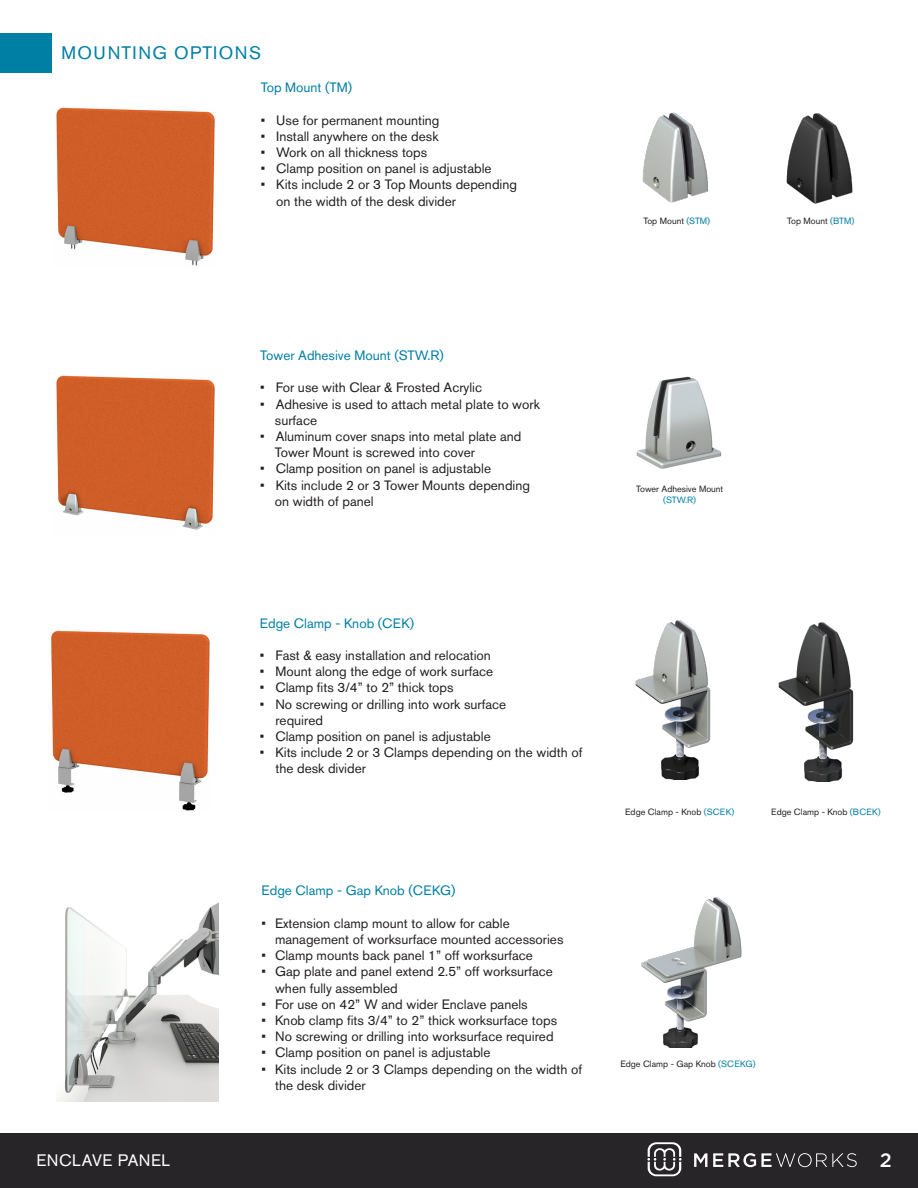
<style>
.page{position:relative;width:918px;height:1188px;background:#fff}
.page>*{position:absolute;margin:0;border:0;box-sizing:border-box;transform-origin:0 0}
.t1{font:500 19.5px "Gotham";color:#fff}
.t2{font:18px "Akzidenz Grotesk Pro";letter-spacing:.08em;color:#007fa5}
.t3{font:16.5px "Akzidenz Grotesk Pro";letter-spacing:.03em;color:#fff}
.t4{font:13.5px/16.2px "Akzidenz Grotesk Pro";color:#231f20}
.t5{font:13.5px "Akzidenz Grotesk Pro";color:#007fa5}
.t6{font:9px "Akzidenz Grotesk Pro";color:#231f20}
.t7{font:9px "Akzidenz Grotesk Pro";color:#007fa5}
.s1{color:#007fa5}
</style>
<div class="page">
<div style="left:0;top:1134px;width:918px;height:54px;background:#272528"></div>
<svg style="left:694px;top:1153px;width:13px;height:14px"></svg>
<svg style="left:713px;top:1153px;width:144px;height:14px"></svg>
<svg style="left:647px;top:1142px;width:35px;height:34px"></svg>
<div style="left:0;top:33px;width:52px;height:39px;background:#007fa5"></div>
<img style="left:51px;top:630px;width:159px;height:181px">
<img style="left:56px;top:107px;width:159px;height:159px">
<img style="left:642px;top:112px;width:66px;height:91px">
<img style="left:635px;top:620px;width:76px;height:160px">
<img style="left:786px;top:113px;width:67px;height:91px">
<img style="left:778px;top:622px;width:76px;height:160px">
<img style="left:636px;top:376px;width:86px;height:93px">
<img style="left:56px;top:375px;width:159px;height:155px">
<img style="left:57px;top:903px;width:161px;height:198px">
<img style="left:641px;top:897px;width:101px;height:150px">
<p class="t2" style="left:61px;top:41px;width:201px">MOUNTING OPTIONS</p>
<p class="t5" style="left:261px;top:79px;width:93px">Top Mount (TM)</p>
<p class="t4" style="left:261px;top:112px;width:180px">• Use for permanent mounting</p>
<p class="t4" style="left:261px;top:128px;width:179px">• Install anywhere on the desk</p>
<p class="t4" style="left:261px;top:144px;width:168px">• Work on all thickness tops</p>
<p class="t4" style="left:261px;top:160px;width:232px">• Clamp position on panel is adjustable</p>
<p class="t4" style="left:276px;top:177px;width:242px;text-indent:-15px">• Kits include 2 or 3 Top Mounts depending on the width of the desk divider</p>
<p class="t6" style="left:644px;top:215px;width:68px">Top Mount <span class="s1">(STM)</span></p>
<p class="t6" style="left:787px;top:215px;width:69px">Top Mount <span class="s1">(BTM)</span></p>
<p class="t5" style="left:260px;top:346px;width:185px">Tower Adhesive Mount (STW.R)</p>
<p class="t4" style="left:260px;top:379px;width:223px">• For use with Clear &amp; Frosted Acrylic</p>
<p class="t4" style="left:275px;top:396px;width:266px;text-indent:-15px">• Adhesive is used to attach metal plate to work surface</p>
<p class="t4" style="left:275px;top:428px;width:248px;text-indent:-15px">• Aluminum cover snaps into metal plate and<br>Tower Mount is screwed into cover</p>
<p class="t4" style="left:260px;top:460px;width:232px">• Clamp position on panel is adjustable</p>
<p class="t4" style="left:275px;top:477px;width:257px;text-indent:-15px">• Kits include 2 or 3 Tower Mounts depending on width of panel</p>
<p class="t6" style="left:636px;top:483px;width:89px">Tower Adhesive Mount</p>
<p class="t7" style="left:663px;top:494px;width:34px">(STW.R)</p>
<p class="t5" style="left:260px;top:614px;width:156px">Edge Clamp - Knob (CEK)</p>
<p class="t4" style="left:260px;top:647px;width:232px">• Fast &amp; easy installation and relocation</p>
<p class="t4" style="left:260px;top:663px;width:235px">• Mount along the edge of work surface</p>
<p class="t4" style="left:260px;top:680px;width:195px">• Clamp fits 3/4” to 2” thick tops</p>
<p class="t4" style="left:275px;top:696px;width:232px;text-indent:-15px">• No screwing or drilling into work surface required</p>
<p class="t4" style="left:260px;top:728px;width:232px">• Clamp position on panel is adjustable</p>
<p class="t4" style="left:275px;top:744px;width:309px;text-indent:-15px">• Kits include 2 or 3 Clamps depending on the width of the desk divider</p>
<p class="t6" style="left:625px;top:806px;width:111px">Edge Clamp - Knob <span class="s1">(SCEK)</span></p>
<p class="t6" style="left:771px;top:806px;width:111px">Edge Clamp - Knob <span class="s1">(BCEK)</span></p>
<p class="t5" style="left:262px;top:882px;width:195px">Edge Clamp - Gap Knob (CEKG)</p>
<p class="t4" style="left:275px;top:915px;width:290px;text-indent:-14px">• Extension clamp mount to allow for cable management of worksurface mounted accessories</p>
<p class="t4" style="left:262px;top:947px;width:273px">• Clamp mounts back panel 1” off worksurface</p>
<p class="t4" style="left:275px;top:964px;width:279px;text-indent:-14px">• Gap plate and panel extend 2.5” off worksurface when fully assembled</p>
<p class="t4" style="left:262px;top:996px;width:268px">• For use on 42” W and wider Enclave panels</p>
<p class="t4" style="left:262px;top:1012px;width:297px">• Knob clamp fits 3/4” to 2” thick worksurface tops</p>
<p class="t4" style="left:262px;top:1028px;width:293px">• No screwing or drilling into worksurface required</p>
<p class="t4" style="left:262px;top:1045px;width:230px">• Clamp position on panel is adjustable</p>
<p class="t4" style="left:275px;top:1061px;width:309px;text-indent:-14px">• Kits include 2 or 3 Clamps depending on the width of the desk divider</p>
<p class="t6" style="left:620px;top:1058px;width:137px">Edge Clamp - Gap Knob <span class="s1">(SCEKG)</span></p>
<p class="t3" style="left:37px;top:1149px;width:135px">ENCLAVE PANEL</p>
<h1 class="t1" style="left:880px;top:1149px;width:13px">2</h1>
</div>
